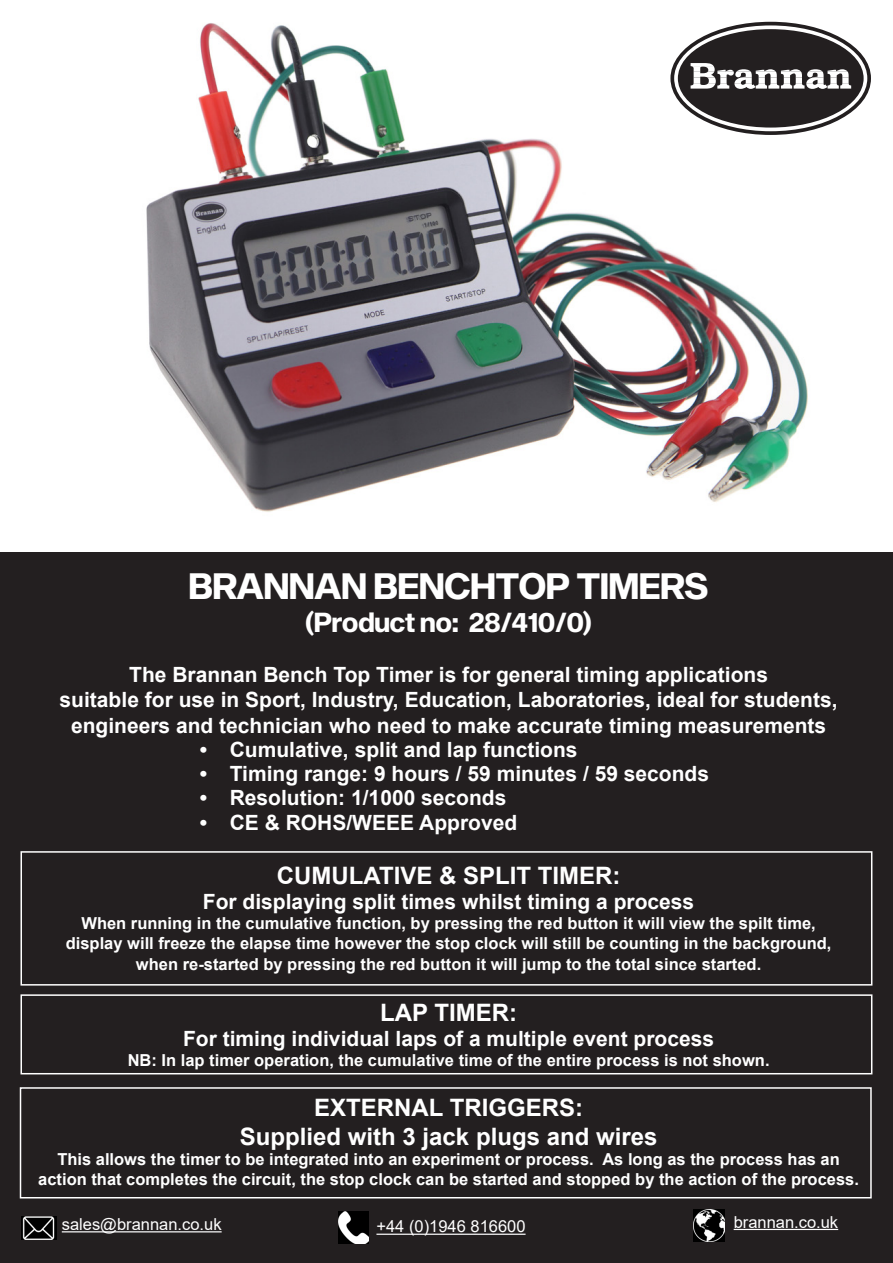
<style>
.page{position:relative;width:893px;height:1263px;background:#fff}
.page>*{position:absolute;margin:0;border:0;box-sizing:border-box;transform-origin:0 0}
.t1{font:36px "Sequel Sans Bold Disp";color:#fff}
.t2{font:27px "Sequel Sans Bold Disp";color:#fff}
.t3{font:700 24px "Arial";color:#fff}
.t4{font:700 21px "Arial";color:#fff}
.t5{font:700 16.5px "Arial";color:#fff}
.t6{font:16.5px "Arial";color:#fff}
</style>
<div class="page">
<img style="left:146px;top:21px;width:675px;height:491px">
<div style="left:0;top:552px;width:893px;height:711px;background:#231f20"></div>
<svg style="left:672px;top:24px;width:197px;height:109px"></svg>
<div style="left:670px;top:22px;width:201px;height:113px;border:4px solid #231f20;border-radius:50%"></div>
<div style="left:678px;top:29px;width:186px;height:99px;background:#231f20;border-radius:50%"></div>
<svg style="left:691px;top:63px;width:160px;height:26px"></svg>
<img style="left:21px;top:1217px;width:35px;height:22px">
<hr style="left:62px;top:1231px;width:160px;height:1px;background:#fff">
<img style="left:338px;top:1212px;width:31px;height:32px">
<hr style="left:376px;top:1233px;width:150px;height:2px;background:#fff">
<img style="left:693px;top:1210px;width:31px;height:32px">
<hr style="left:734px;top:1229px;width:104px;height:1px;background:#fff">
<div style="left:21px;top:851px;width:851px;height:134px;border:2px solid #fff"></div>
<div style="left:21px;top:994px;width:851px;height:80px;border:2px solid #fff"></div>
<div style="left:20px;top:1087px;width:852px;height:111px;border:2px solid #fff"></div>
<p class="t1" style="left:189px;top:561px;width:521px">BRANNAN BENCHTOP TIMERS</p>
<p class="t2" style="left:305px;top:603px;width:288px">(Product no: 28/410/0)</p>
<p class="t4" style="left:129px;top:660px;width:640px">The Brannan Bench Top Timer is for general timing applications</p>
<p class="t4" style="left:60px;top:685px;width:779px">suitable for use in Sport, Industry, Education, Laboratories, ideal for students,</p>
<p class="t4" style="left:71px;top:710px;width:757px">engineers and technician who need to make accurate timing measurements</p>
<p class="t4" style="left:200px;top:734px;width:379px">• Cumulative, split and lap functions</p>
<p class="t4" style="left:200px;top:758px;width:511px">• Timing range: 9 hours / 59 minutes / 59 seconds</p>
<p class="t4" style="left:200px;top:782px;width:308px">• Resolution: 1/1000 seconds</p>
<p class="t4" style="left:200px;top:808px;width:319px">• CE &amp; ROHS/WEEE Approved</p>
<p class="t3" style="left:277px;top:858px;width:345px">CUMULATIVE &amp; SPLIT TIMER:</p>
<p class="t4" style="left:203px;top:887px;width:493px">For displaying split times whilst timing a process</p>
<p class="t5" style="left:81px;top:911px;width:736px">When running in the cumulative function, by pressing the red button it will view the spilt time,</p>
<p class="t5" style="left:66px;top:931px;width:767px">display will freeze the elapse time however the stop clock will still be counting in the background,</p>
<p class="t5" style="left:136px;top:953px;width:627px">when re-started by pressing the red button it will jump to the total since started.</p>
<p class="t3" style="left:380px;top:995px;width:138px">LAP TIMER:</p>
<p class="t4" style="left:183px;top:1024px;width:532px">For timing individual laps of a multiple event process</p>
<p class="t5" style="left:128px;top:1048px;width:643px">NB: In lap timer operation, the cumulative time of the entire process is not shown.</p>
<p class="t3" style="left:314px;top:1091px;width:270px">EXTERNAL TRIGGERS:</p>
<p class="t3" style="left:240px;top:1119px;width:419px">Supplied with 3 jack plugs and wires</p>
<p class="t5" style="left:57px;top:1147px;width:784px">This allows the timer to be integrated into an experiment or process. As long as the process has an</p>
<p class="t5" style="left:38px;top:1167px;width:822px">action that completes the circuit, the stop clock can be started and stopped by the action of the process.</p>
<p class="t6" style="left:62px;top:1213px;width:161px">sales@brannan.co.uk</p>
<p class="t6" style="left:376px;top:1215px;width:151px">+44 (0)1946 816600</p>
<p class="t6" style="left:734px;top:1210px;width:106px">brannan.co.uk</p>
</div>
